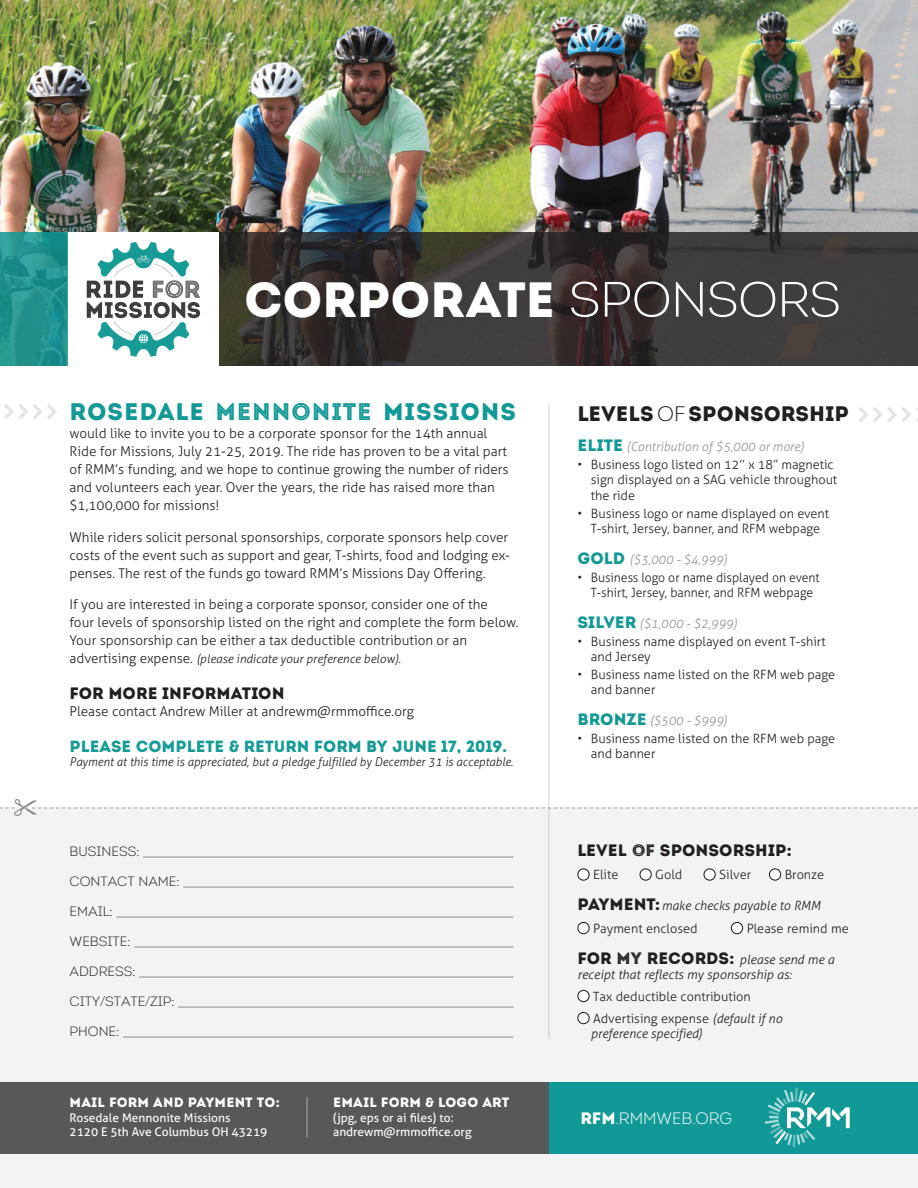
<style>
.page{position:relative;width:918px;height:1188px;background:#fff}
.page>*{position:absolute;margin:0;border:0;box-sizing:border-box;transform-origin:0 0}
.t1{font:49.5px "Intro";letter-spacing:-.01em;color:#fff}
.t2{font:24px "Intro";letter-spacing:.04em;color:#119997}
.t3{font:21px "Intro";color:#231f20}
.t4{font:16.5px "Intro";letter-spacing:.005em;color:#231f20}
.t5{font:16.5px "Intro Cond Light Free";color:#fff;scale:1.16 1}
.t6{font:16.2px "Intro";color:#169b97}
.t7{font:300 13.5px/18px "Aller";color:#231f20}
.t8{font:13.5px "Intro Cond Light Free";color:#231f20;scale:1.16 1}
.t9{font:13.5px "Intro";letter-spacing:.015em;color:#fff}
.t10{font:300 12.75px/15.3px "Aller";color:#231f20}
.t11{font:italic 300 12.75px/23px "Aller";color:#231f20}
.t12{font:italic 300 12.75px "Aller";color:#939598}
.t13{font:italic 300 12px "Aller";color:#231f20}
.t14{font:12px/14.4px "Aller";color:#fff}
.s1{font-family:"Intro Cond Light Free"}
.s2{font-family:"Intro Inline"}
.s3{font-style:normal;font-size:13.5px}
.s4{font-style:normal}
.s5{font-family:"Myriad Pro";font-weight:300}
.s6{font-family:"Helvetica Neue";font-weight:100}
.s7{font-family:"Intro";font-weight:400;font-style:normal;font-size:16.5px;color:#119997}
.s8{font-family:"Intro";font-weight:400;font-style:normal;font-size:16.5px}
.s9{font-family:"Intro Inline";font-weight:400;font-style:normal;font-size:16.5px}
.s10{font-style:italic}
.s11{font-family:"Intro"}
</style>
<div class="page">
<div style="left:0;top:808px;width:918px;height:380px;background:#f2f3f4"></div>
<img style="left:15px;top:800px;width:22px;height:15px">
<img style="left:0;top:0;width:918px;height:233px">
<svg style="left:219px;top:233px;width:699px;height:133px;background:#393534"></svg>
<svg style="left:0;top:233px;width:68px;height:133px;background:#21928e"></svg>
<svg style="left:4px;top:404px;width:53px;height:15px"></svg>
<svg style="left:859px;top:407px;width:59px;height:15px"></svg>
<hr style="left:143px;top:857px;width:371px;height:1px;background:#939598">
<hr style="left:183px;top:887px;width:331px;height:1px;background:#939598">
<hr style="left:116px;top:917px;width:398px;height:1px;background:#939598">
<hr style="left:134px;top:947px;width:380px;height:1px;background:#939598">
<hr style="left:139px;top:977px;width:375px;height:1px;background:#939598">
<hr style="left:178px;top:1007px;width:336px;height:1px;background:#939598">
<hr style="left:123px;top:1037px;width:391px;height:1px;background:#939598">
<div style="left:578px;top:869px;width:11px;height:11px;background:#fff;border-radius:50%"></div>
<div style="left:577px;top:868px;width:13px;height:13px;border:1px solid #231f20;border-radius:50%"></div>
<div style="left:640px;top:869px;width:11px;height:11px;background:#fff;border-radius:50%"></div>
<div style="left:639px;top:868px;width:13px;height:13px;border:1px solid #231f20;border-radius:50%"></div>
<div style="left:704px;top:869px;width:11px;height:11px;background:#fff;border-radius:50%"></div>
<div style="left:703px;top:868px;width:13px;height:13px;border:1px solid #231f20;border-radius:50%"></div>
<div style="left:769px;top:869px;width:12px;height:11px;background:#fff;border-radius:50%"></div>
<div style="left:769px;top:868px;width:12px;height:13px;border:1px solid #231f20;border-radius:50%"></div>
<div style="left:578px;top:922px;width:11px;height:12px;background:#fff;border-radius:50%"></div>
<div style="left:577px;top:922px;width:13px;height:12px;border:1px solid #231f20;border-radius:50%"></div>
<div style="left:731px;top:922px;width:12px;height:12px;background:#fff;border-radius:50%"></div>
<div style="left:731px;top:922px;width:12px;height:12px;border:1px solid #231f20;border-radius:50%"></div>
<svg style="left:578px;top:990px;width:11px;height:12px"></svg>
<div style="left:577px;top:990px;width:13px;height:12px;border:1px solid #231f20;border-radius:50%"></div>
<div style="left:578px;top:1012px;width:11px;height:12px;background:#fff;border-radius:50%"></div>
<div style="left:577px;top:1012px;width:13px;height:12px;border:1px solid #231f20;border-radius:50%"></div>
<div style="left:0;top:1082px;width:549px;height:72px;background:#57585a"></div>
<div style="left:549px;top:1082px;width:369px;height:72px;background:#119997"></div>
<hr style="left:307px;top:1097px;width:1px;height:41px;background:#fff">
<hr style="left:549px;top:404px;width:1px;height:635px;background:#231f20">
<svg style="left:765px;top:1088px;width:85px;height:59px"></svg>
<svg style="left:87px;top:242px;width:114px;height:115px"></svg>
<svg style="left:32px;top:808px;width:885px;height:1px"></svg>
<h1 class="t1" style="left:244px;top:270px;width:598px">CORPORATE <span class="s1">SPONSORS</span></h1>
<h2 class="t2" style="left:70px;top:397px;width:448px">ROSEDALE <span class="s2">MENNONITE</span> MISSIONS</h2>
<p class="t7" style="left:70px;top:424px;width:440px">would like to invite you to be a corporate sponsor for the 14th annual Ride for Missions, July 21-25, 2019. The ride has proven to be a vital part of RMM’s funding, and we hope to continue growing the number of riders and volunteers each year. Over the years, the ride has raised more than $1,100,000 for missions!</p>
<p class="t7" style="left:70px;top:528px;width:442px;text-align:justify">While riders solicit personal sponsorships, corporate sponsors help cover costs of the event such as support and gear, T-shirts, food and lodging ex&shy;penses. The rest of the funds go toward RMM’s Missions Day Offering.</p>
<p class="t7" style="left:70px;top:595px;width:450px">If you are interested in being a corporate sponsor, consider one of the<br>four levels of sponsorship listed on the right and complete the form below.<br>Your sponsorship can be either a tax deductible contribution or an</p>
<p class="t13" style="left:70px;top:652px;width:333px"><span class="s3">advertising expense.</span> (please indicate your preference below)<span class="s4">.</span></p>
<p class="t4" style="left:70px;top:684px;width:217px">FOR MORE INFORMATION</p>
<p class="t7" style="left:70px;top:702px;width:346px">Please contact Andrew Miller at andrewm@rmmoffice.org</p>
<p class="t6" style="left:70px;top:737px;width:439px">PLEASE COMPLETE &amp; RETURN FORM BY JUNE 17, 2019.</p>
<p class="t13" style="left:70px;top:755px;width:445px">Payment at this time is appreciated, but a pledge fulfilled by December 31 is acceptable.</p>
<p class="t8" style="left:70px;top:843px;width:62px">BUSINESS<span class="s5">:</span></p>
<p class="t8" style="left:70px;top:873px;width:96px">CONTACT NAME<span class="s5">:</span></p>
<p class="t8" style="left:70px;top:903px;width:38px">EMAIL<span class="s5">:</span></p>
<p class="t8" style="left:70px;top:933px;width:54px">WEBSITE<span class="s5">:</span></p>
<p class="t8" style="left:70px;top:963px;width:58px">ADDRESS<span class="s5">:</span></p>
<p class="t8" style="left:70px;top:993px;width:92px">CITY<span class="s6">/</span>STATE<span class="s6">/</span>ZIP<span class="s5">:</span></p>
<p class="t8" style="left:70px;top:1023px;width:44px">PHONE<span class="s5">:</span></p>
<h3 class="t3" style="left:577px;top:401px;width:273px">LEVELS <span class="s1">OF</span> SPONSORSHIP</h3>
<p class="t12" style="left:577px;top:439px;width:228px"><span class="s7">ELITE</span> (Contribution of $5,000 or more)</p>
<p class="t10" style="left:591px;top:457px;width:248px;text-indent:-14px">• Business logo listed on 12’’ x 18” magnetic sign displayed on a SAG vehicle throughout the ride</p>
<p class="t10" style="left:577px;top:506px;width:253px;text-align:center">• Business logo or name displayed on event<br>T-shirt, Jersey, banner, and RFM webpage</p>
<p class="t12" style="left:577px;top:551px;width:151px"><span class="s7">GOLD</span> ($3,000 - $4,999)</p>
<p class="t10" style="left:577px;top:570px;width:244px;text-align:center">• Business logo or name displayed on event<br>T-shirt, Jersey, banner, and RFM webpage</p>
<p class="t12" style="left:577px;top:615px;width:161px"><span class="s7">SILVER</span> ($1,000 - $2,999)</p>
<p class="t10" style="left:591px;top:633px;width:236px;text-indent:-14px">• Business name displayed on event T-shirt and Jersey</p>
<p class="t10" style="left:591px;top:667px;width:246px;text-indent:-14px">• Business name listed on the RFM web page and banner</p>
<p class="t12" style="left:577px;top:713px;width:151px"><span class="s7">BRONZE</span> ($500 - $999)</p>
<p class="t10" style="left:591px;top:731px;width:246px;text-indent:-14px">• Business name listed on the RFM web page and banner</p>
<p class="t4" style="left:577px;top:841px;width:216px">LEVEL <span class="s2">OF</span> SPONSORSHIP:</p>
<p class="t10" style="left:593px;top:867px;width:27px">Elite</p>
<p class="t10" style="left:655px;top:867px;width:29px">Gold</p>
<p class="t10" style="left:719px;top:867px;width:34px">Silver</p>
<p class="t10" style="left:785px;top:867px;width:41px">Bronze</p>
<p class="t11" style="left:593px;top:894px;width:229px;text-indent:-16px"><span class="s8">PAYMENT:</span>make checks payable to RMM<br><span class="s4">Payment enclosed</span></p>
<p class="t10" style="left:747px;top:921px;width:104px">Please remind me</p>
<p class="t11" style="left:577px;top:951px;width:259px;line-height:15.3px"><span class="s8">FOR</span> <span class="s9">MY</span> <span class="s8">RECORDS:</span> please send me a receipt that reflects my sponsorship as:</p>
<p class="t10" style="left:593px;top:985px;width:191px;line-height:22px">Tax deductible contribution<br>Advertising expense <span class="s10">(default if no</span></p>
<p class="t11" style="left:591px;top:1022px;width:113px">preference specified)</p>
<p class="t9" style="left:70px;top:1095px;width:212px">MAIL FORM AND PAYMENT TO:</p>
<p class="t14" style="left:70px;top:1110px;width:199px">Rosedale Mennonite Missions<br>2120 E 5th Ave Columbus OH 43219</p>
<p class="t5" style="left:580px;top:1108px;width:132px"><span class="s11">rfm</span>.RMMWEB.ORG</p>
<p class="t9" style="left:333px;top:1095px;width:178px">EMAIL FORM &amp; LOGO ART</p>
<p class="t14" style="left:333px;top:1110px;width:140px">(jpg, eps or ai files) to: andrewm@rmmoffice.org</p>
</div>
